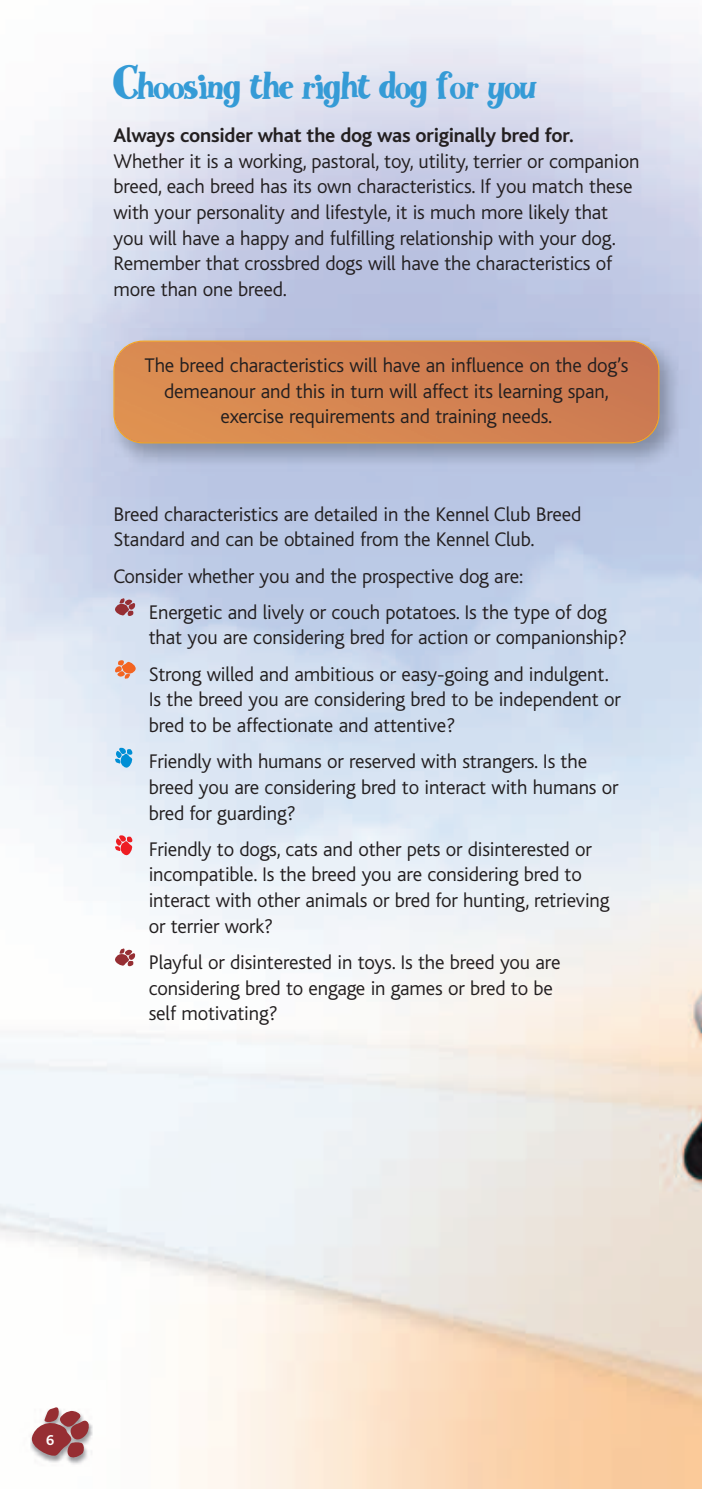
<style>
.page{position:relative;width:702px;height:1489px;background:#fff}
.page>*{position:absolute;margin:0;border:0;box-sizing:border-box;transform-origin:0 0}
.t1{font:40px "WG";letter-spacing:-.01em;color:#359bd6}
.t2{font:300 20.5px/25.5px "Bliss";letter-spacing:-.01em;color:#231f20}
.t3{font:700 20.5px "Bliss";letter-spacing:-.01em;color:#231f20}
.t4{font:700 15px "Bliss";color:#fff}
</style>
<div class="page">
<img style="left:0;top:0;width:702px;height:1488px">
<img style="left:6px;top:1380px;width:100px;height:95px">
<svg style="left:32px;top:1407px;width:57px;height:50px"></svg>
<svg style="left:115px;top:948px;width:20px;height:18px"></svg>
<svg style="left:115px;top:835px;width:17px;height:20px"></svg>
<svg style="left:115px;top:747px;width:17px;height:20px"></svg>
<svg style="left:115px;top:660px;width:21px;height:18px"></svg>
<svg style="left:115px;top:598px;width:20px;height:18px"></svg>
<img style="left:650px;top:774px;width:52px;height:652px">
<img style="left:659px;top:788px;width:43px;height:538px">
<img style="left:101px;top:328px;width:590px;height:148px">
<div style="left:113px;top:340px;width:546px;height:103px;border:2px solid #f9a51b;border-radius:30px"></div>
<img style="left:115px;top:342px;width:543px;height:100px">
<h1 class="t1" style="left:113px;top:71px;width:424px">Choosing the right dog for you</h1>
<p class="t3" style="left:113px;top:127px;width:462px">Always consider what the dog was originally bred for.</p>
<p class="t2" style="left:113px;top:150px;width:527px">Whether it is a working, pastoral, toy, utility, terrier or companion breed, each breed has its own characteristics. If you match these with your personality and lifestyle, it is much more likely that you will have a happy and fulfilling relationship with your dog.<br>Remember that crossbred dogs will have the characteristics of more than one breed.</p>
<p class="t2" style="left:144px;top:354px;width:485px;text-align:center">The breed characteristics will have an influence on the dog’s demeanour and this in turn will affect its learning span, exercise requirements and training needs.</p>
<p class="t2" style="left:113px;top:503px;width:469px">Breed characteristics are detailed in the Kennel Club Breed<br>Standard and can be obtained from the Kennel Club.</p>
<p class="t2" style="left:149px;top:559px;width:459px;line-height:36.2px;text-indent:-35px">Consider whether you and the prospective dog are:<br>Energetic and lively or couch potatoes. Is the type of dog</p>
<p class="t2" style="left:149px;top:621px;width:480px;line-height:36.2px">that you are considering bred for action or companionship?<br>Strong willed and ambitious or easy-going and indulgent.</p>
<p class="t2" style="left:149px;top:688px;width:473px">Is the breed you are considering bred to be independent or bred to be affectionate and attentive?</p>
<p class="t2" style="left:149px;top:750px;width:471px">Friendly with humans or reserved with strangers. Is the breed you are considering bred to interact with humans or bred for guarding?</p>
<p class="t2" style="left:149px;top:838px;width:462px">Friendly to dogs, cats and other pets or disinterested or incompatible. Is the breed you are considering bred to interact with other animals or bred for hunting, retrieving or terrier work?</p>
<p class="t2" style="left:149px;top:951px;width:413px">Playful or disinterested in toys. Is the breed you are considering bred to engage in games or bred to be self motivating?</p>
<p class="t4" style="left:46px;top:1434px;width:10px">6</p>
</div>
